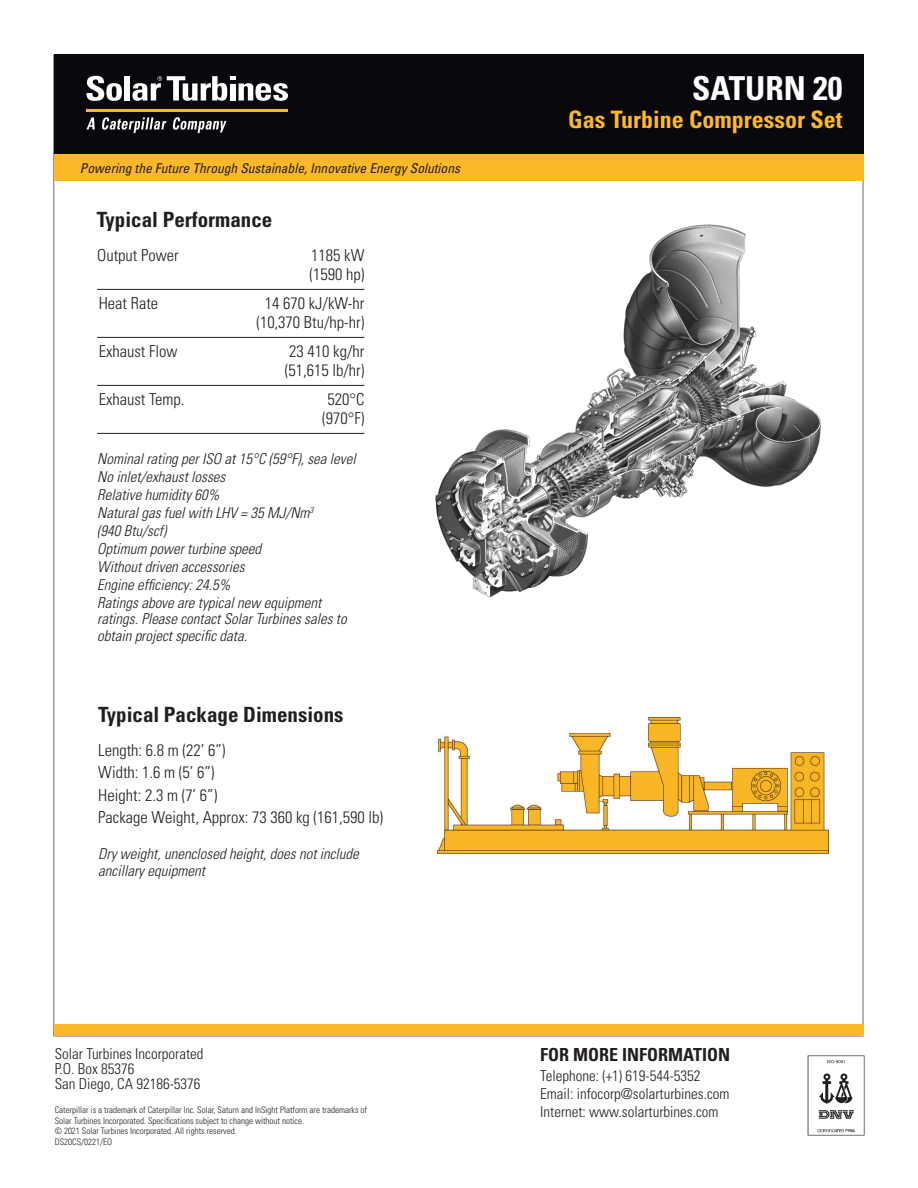
<style>
.page{position:relative;width:918px;height:1188px;background:#fff}
.page>*{position:absolute;margin:0;border:0;box-sizing:border-box;transform-origin:0 0}
.t1{font:700 condensed 33px "Univers LT Std";color:#fff}
.t2{font:700 condensed 24px "Univers LT Std";color:#fcb828}
.t3{font:700 condensed 21px "Univers LT Std";color:#231f20}
.t4{font:700 condensed 18px "Univers LT Std";color:#231f20}
.t5{font:300 condensed 16.5px/19.5px "Univers LT Std";color:#231f20}
.t6{font:italic 300 condensed 15px/18px "Univers LT Std";color:#231f20}
.t7{font:300 condensed 15px/15px "Univers LT Std";color:#231f20}
.t8{font:italic condensed 13.5px "Univers LT Std";color:#231f20}
.t9{font:300 condensed 9px/10.5px "Univers LT Std";color:#231f20}
</style>
<div class="page">
<div style="left:54px;top:54px;width:810px;height:101px;background:#08080d"></div>
<div style="left:54px;top:155px;width:810px;height:26px;background:#fcb828"></div>
<svg style="left:86px;top:117px;width:9px;height:12px"></svg>
<svg style="left:172px;top:117px;width:54px;height:16px"></svg>
<svg style="left:102px;top:117px;width:64px;height:16px"></svg>
<hr style="left:86px;top:109px;width:202px;height:2px;background:#fcb729">
<svg style="left:86px;top:76px;width:202px;height:25px"></svg>
<div style="left:54px;top:1024px;width:810px;height:12px;background:#fcb828"></div>
<img style="left:435px;top:224px;width:386px;height:374px">
<img style="left:808px;top:1055px;width:56px;height:80px">
<hr style="left:97px;top:289px;width:267px;height:1px;background:#231f20">
<hr style="left:97px;top:337px;width:267px;height:1px;background:#231f20">
<hr style="left:97px;top:385px;width:267px;height:1px;background:#231f20">
<hr style="left:97px;top:433px;width:267px;height:1px;background:#231f20">
<img style="left:437px;top:717px;width:391px;height:136px">
<p class="t8" style="left:80px;top:160px;width:382px">Powering the Future Through Sustainable, Innovative Energy Solutions</p>
<h3 class="t3" style="left:97px;top:206px;width:177px">Typical Performance</h3>
<p class="t5" style="left:97px;top:245px;width:83px">Output Power</p>
<p class="t5" style="left:309px;top:245px;width:56px">1185 kW (1590 hp)</p>
<p class="t5" style="left:99px;top:293px;width:61px">Heat Rate</p>
<p class="t5" style="left:256px;top:293px;width:110px;text-align:center">14 670 kJ/kW-hr (10,370 Btu/hp-hr)</p>
<p class="t5" style="left:99px;top:341px;width:80px">Exhaust Flow</p>
<p class="t5" style="left:285px;top:341px;width:81px">23 410 kg/hr (51,615 lb/hr)</p>
<p class="t5" style="left:99px;top:389px;width:87px">Exhaust Temp.</p>
<p class="t5" style="left:322px;top:389px;width:44px;text-align:center">520°C (970°F)</p>
<p class="t6" style="left:97px;top:450px;width:260px">Nominal rating per ISO at 15°C (59°F), sea level<br>No inlet/exhaust losses<br>Relative humidity 60%<br>Natural gas fuel with LHV = 35 MJ/Nm<sup>3<br></sup>(940 Btu/scf)<br>Optimum power turbine speed<br>Without driven accessories<br>Engine efficiency: 24.5%<br>Ratings above are typical new equipment</p>
<p class="t6" style="left:97px;top:611px;width:251px;line-height:16.5px">ratings. Please contact Solar Turbines sales to obtain project specific data.</p>
<h3 class="t3" style="left:98px;top:701px;width:247px">Typical Package Dimensions</h3>
<p class="t5" style="left:98px;top:739px;width:286px;line-height:22.5px">Length: 6.8 m (22’ 6”)<br>Width: 1.6 m (5’ 6”)<br>Height: 2.3 m (7’ 6”)<br>Package Weight, Approx: 73 360 kg (161,590 lb)</p>
<p class="t6" style="left:98px;top:846px;width:262px;line-height:16.5px">Dry weight, unenclosed height, does not include ancillary equipment</p>
<p class="t7" style="left:55px;top:1047px;width:150px">Solar Turbines Incorporated<br>P.O. Box 85376<br>San Diego, CA 92186-5376</p>
<p class="t9" style="left:55px;top:1105px;width:314px">Caterpillar is a trademark of Caterpillar Inc. Solar, Saturn and InSight Platform are trademarks of Solar Turbines Incorporated. Specifications subject to change without notice.<br>© 2021 Solar Turbines Incorporated. All rights reserved.<br>DS20CS/0221/EO</p>
<h1 class="t1" style="left:692px;top:68px;width:152px">SATURN 20</h1>
<h2 class="t2" style="left:568px;top:105px;width:276px">Gas Turbine Compressor Set</h2>
<p class="t4" style="left:540px;top:1044px;width:191px">FOR MORE INFORMATION</p>
<p class="t7" style="left:540px;top:1067px;width:191px;line-height:18px">Telephone: (+1) 619-544-5352<br>Email: infocorp@solarturbines.com<br>Internet: www.solarturbines.com</p>
</div>
